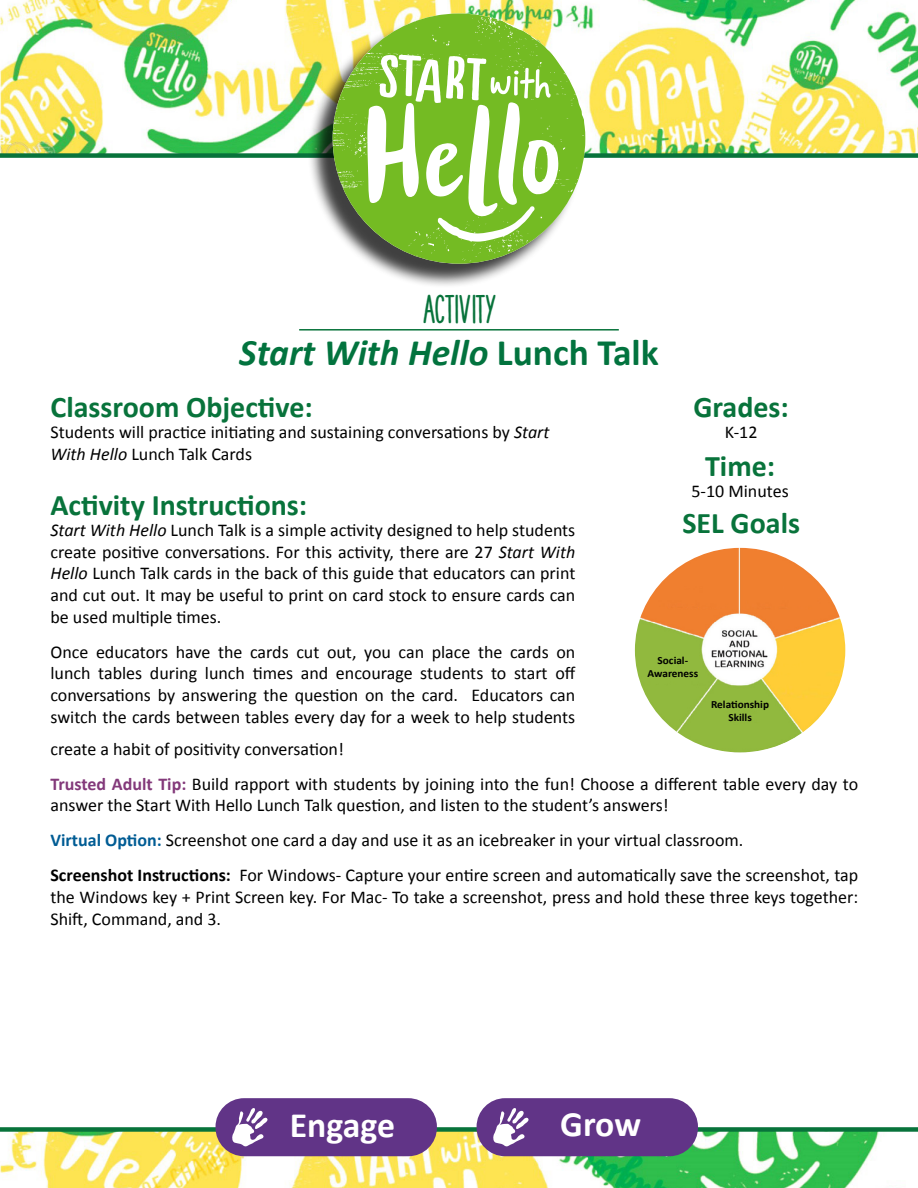
<style>
.page{position:relative;width:918px;height:1188px;background:#fff}
.page>*{position:absolute;margin:0;border:0;box-sizing:border-box;transform-origin:0 0}
.t1{font:italic 700 37.5px "Calibri";color:#02733e}
.t2{font:900 37.5px "The Hand";letter-spacing:-.01em;color:#08733b}
.t3{font:700 35.7px "Calibri";color:#fff}
.t4{font:700 30px "Calibri";color:#08733b}
.t5{font:18px/21.6px "Calibri";color:#000}
.t6{font:700 10.95px/13.2px "Calibri";color:#000;text-align:center}
.s1{font-style:normal}
.s2{font-style:italic}
.s3{font-weight:700;color:#83397a}
.s4{font-weight:700;color:#005c94}
.s5{font-weight:700}
</style>
<div class="page">
<svg style="left:0;top:0;width:918px;height:158px"></svg>
<svg style="left:0;top:1127px;width:918px;height:61px"></svg>
<div style="left:308px;top:16px;width:275px;height:272px;background:#000;opacity:.75"></div>
<svg style="left:333px;top:14px;width:252px;height:250px;fill:#74bb23"></svg>
<hr style="left:299px;top:329px;width:320px;height:2px;background:#08733b">
<div style="left:477px;top:1098px;width:221px;height:58px;background:#613487;border-radius:29px"></div>
<svg style="left:493px;top:1108px;width:36px;height:39px"></svg>
<div style="left:216px;top:1098px;width:221px;height:58px;background:#613487;border-radius:29px"></div>
<svg style="left:232px;top:1108px;width:36px;height:39px"></svg>
<img style="left:635px;top:548px;width:210px;height:204px">
<h1 class="t2" style="left:423px;top:288px;width:74px">Activity</h1>
<h1 class="t1" style="left:239px;top:329px;width:421px">Start With Hello <span class="s1">Lunch Talk</span></h1>
<h3 class="t4" style="left:50px;top:388px;width:264px">Classroom Objective:</h3>
<p class="t5" style="left:50px;top:421px;width:501px">Students will practice initiating and sustaining conversations by <span class="s2">Start<br>With Hello</span> Lunch Talk Cards</p>
<h3 class="t4" style="left:50px;top:486px;width:258px">Activity Instructions:</h3>
<p class="t5" style="left:50px;top:519px;width:526px;text-align:justify"><span class="s2">Start With Hello</span> Lunch Talk is a simple activity designed to help students create positive conversations. For this activity, there are 27 <span class="s2">Start With Hello</span> Lunch Talk cards in the back of this guide that educators can print and cut out. It may be useful to print on card stock to ensure cards can be used multiple times.</p>
<p class="t5" style="left:50px;top:640px;width:527px;text-align:justify">Once educators have the cards cut out, you can place the cards on lunch tables during lunch times and encourage students to start off conversations by answering the question on the card. Educators can switch the cards between tables every day for a week to help students</p>
<h3 class="t4" style="left:693px;top:388px;width:97px">Grades:</h3>
<p class="t5" style="left:725px;top:421px;width:34px">K-12</p>
<h3 class="t4" style="left:705px;top:447px;width:71px">Time:</h3>
<p class="t5" style="left:692px;top:480px;width:99px">5-10 Minutes</p>
<h3 class="t4" style="left:682px;top:504px;width:119px">SEL Goals</h3>
<p class="t6" style="left:648px;top:653px;width:52px">Social-<br>Awareness</p>
<p class="t6" style="left:711px;top:697px;width:59px">Relationship<br>Skills</p>
<p class="t5" style="left:50px;top:730px;width:809px;line-height:35.1px">create a habit of positivity conversation!<br><span class="s3">Trusted Adult Tip:</span> Build rapport with students by joining into the fun! Choose a different table every day to</p>
<p class="t5" style="left:50px;top:787px;width:809px;line-height:35.1px">answer the Start With Hello Lunch Talk question, and listen to the student’s answers!<br><span class="s4">Virtual Option:</span> Screenshot one card a day and use it as an icebreaker in your virtual classroom.<br><span class="s5">Screenshot Instructions:</span> For Windows- Capture your entire screen and automatically save the screenshot, tap</p>
<p class="t5" style="left:50px;top:885px;width:809px">the Windows key + Print Screen key. For Mac- To take a screenshot, press and hold these three keys together:<br>Shift, Command, and 3.</p>
<h2 class="t3" style="left:290px;top:1103px;width:107px">Engage</h2>
<h2 class="t3" style="left:560px;top:1102px;width:82px">Grow</h2>
</div>
